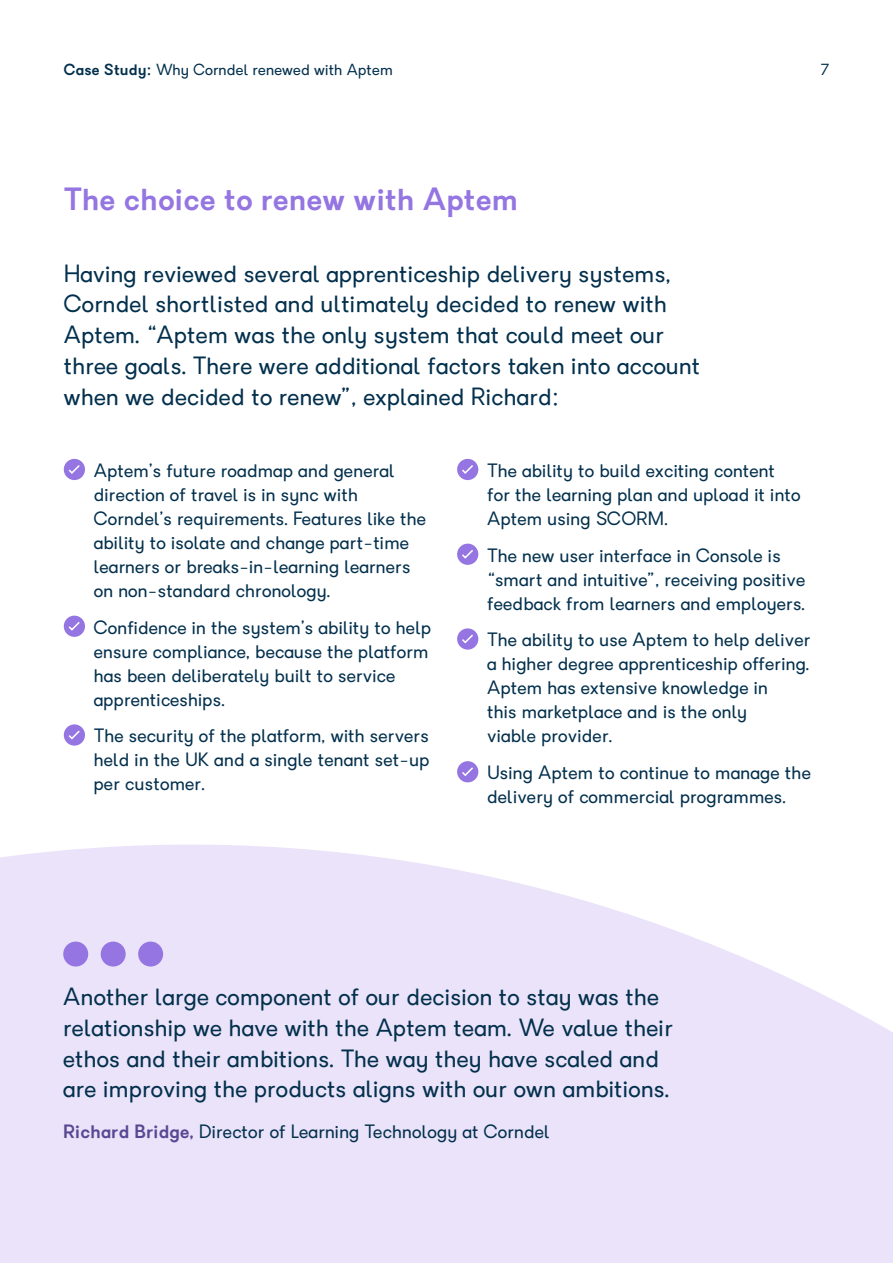
<style>
.page{position:relative;width:893px;height:1263px;background:#fff}
.page>*{position:absolute;margin:0;border:0;box-sizing:border-box;transform-origin:0 0}
.t1{font:600 30px "Granary";letter-spacing:.02em;color:#9475e1}
.t2{font:23.25px/30.8px "Granary";letter-spacing:.02em;color:#03304d}
.t3{font:18px/24px "Granary";letter-spacing:.02em;color:#03304d}
.t4{font:15px "Granary";letter-spacing:.02em;color:#03304d}
.s1{font-weight:600}
.s2{font-weight:600;color:#584793}
</style>
<div class="page">
<div style="left:64px;top:459px;width:21px;height:21px;background:#9475e1;border-radius:50%"></div>
<svg style="left:68px;top:465px;width:12px;height:9px"></svg>
<div style="left:64px;top:616px;width:21px;height:21px;background:#9475e1;border-radius:50%"></div>
<svg style="left:68px;top:622px;width:12px;height:9px"></svg>
<div style="left:64px;top:724px;width:21px;height:22px;background:#9475e1;border-radius:50%"></div>
<svg style="left:68px;top:730px;width:12px;height:10px"></svg>
<div style="left:457px;top:459px;width:21px;height:21px;background:#9475e1;border-radius:50%"></div>
<svg style="left:462px;top:465px;width:11px;height:9px"></svg>
<div style="left:457px;top:544px;width:21px;height:21px;background:#9475e1;border-radius:50%"></div>
<svg style="left:462px;top:550px;width:11px;height:9px"></svg>
<div style="left:457px;top:628px;width:21px;height:22px;background:#9475e1;border-radius:50%"></div>
<svg style="left:462px;top:634px;width:11px;height:10px"></svg>
<div style="left:457px;top:761px;width:21px;height:21px;background:#9475e1;border-radius:50%"></div>
<svg style="left:462px;top:767px;width:11px;height:9px"></svg>
<svg style="left:0;top:844px;width:893px;height:419px;background:#ece6f9"></svg>
<div style="left:63px;top:941px;width:25px;height:25px;background:#9475e1;border-radius:50%"></div>
<div style="left:101px;top:941px;width:25px;height:25px;background:#9475e1;border-radius:50%"></div>
<div style="left:138px;top:941px;width:25px;height:25px;background:#9475e1;border-radius:50%"></div>
<p class="t4" style="left:64px;top:60px;width:330px"><span class="s1">Case Study:</span> Why Corndel renewed with Aptem</p>
<p class="t4" style="left:821px;top:60px;width:10px">7</p>
<h1 class="t1" style="left:64px;top:179px;width:456px">The choice to renew with Aptem</h1>
<p class="t2" style="left:64px;top:258px;width:638px">Having reviewed several apprenticeship delivery systems, Corndel shortlisted and ultimately decided to renew with Aptem. “Aptem was the only system that could meet our three goals. There were additional factors taken into account when we decided to renew”, explained Richard:</p>
<p class="t3" style="left:94px;top:459px;width:334px">Aptem’s future roadmap and general direction of travel is in sync with Corndel’s requirements. Features like the ability to isolate and change part-time learners or breaks-in-learning learners on non-standard chronology.</p>
<p class="t3" style="left:94px;top:615px;width:339px">Confidence in the system’s ability to help ensure compliance, because the platform has been deliberately built to service apprenticeships.</p>
<p class="t3" style="left:94px;top:724px;width:337px;text-align:justify">The security of the platform, with servers held in the UK and a single tenant set-up per customer.</p>
<p class="t3" style="left:487px;top:459px;width:315px">The ability to build exciting content for the learning plan and upload it into<br>Aptem using SCORM.</p>
<p class="t3" style="left:487px;top:543px;width:319px">The new user interface in Console is “smart and intuitive”, receiving positive feedback from learners and employers.</p>
<p class="t3" style="left:487px;top:628px;width:325px">The ability to use Aptem to help deliver a higher degree apprenticeship offering.<br>Aptem has extensive knowledge in<br>this marketplace and is the only<br>viable provider.</p>
<p class="t3" style="left:487px;top:761px;width:325px">Using Aptem to continue to manage the delivery of commercial programmes.</p>
<p class="t2" style="left:63px;top:982px;width:611px">Another large component of our decision to stay was the relationship we have with the Aptem team. We value their ethos and their ambitions. The way they have scaled and are improving the products aligns with our own ambitions.</p>
<p class="t3" style="left:63px;top:1120px;width:488px"><span class="s2">Richard Bridge,</span> Director of Learning Technology at Corndel</p>
</div>
